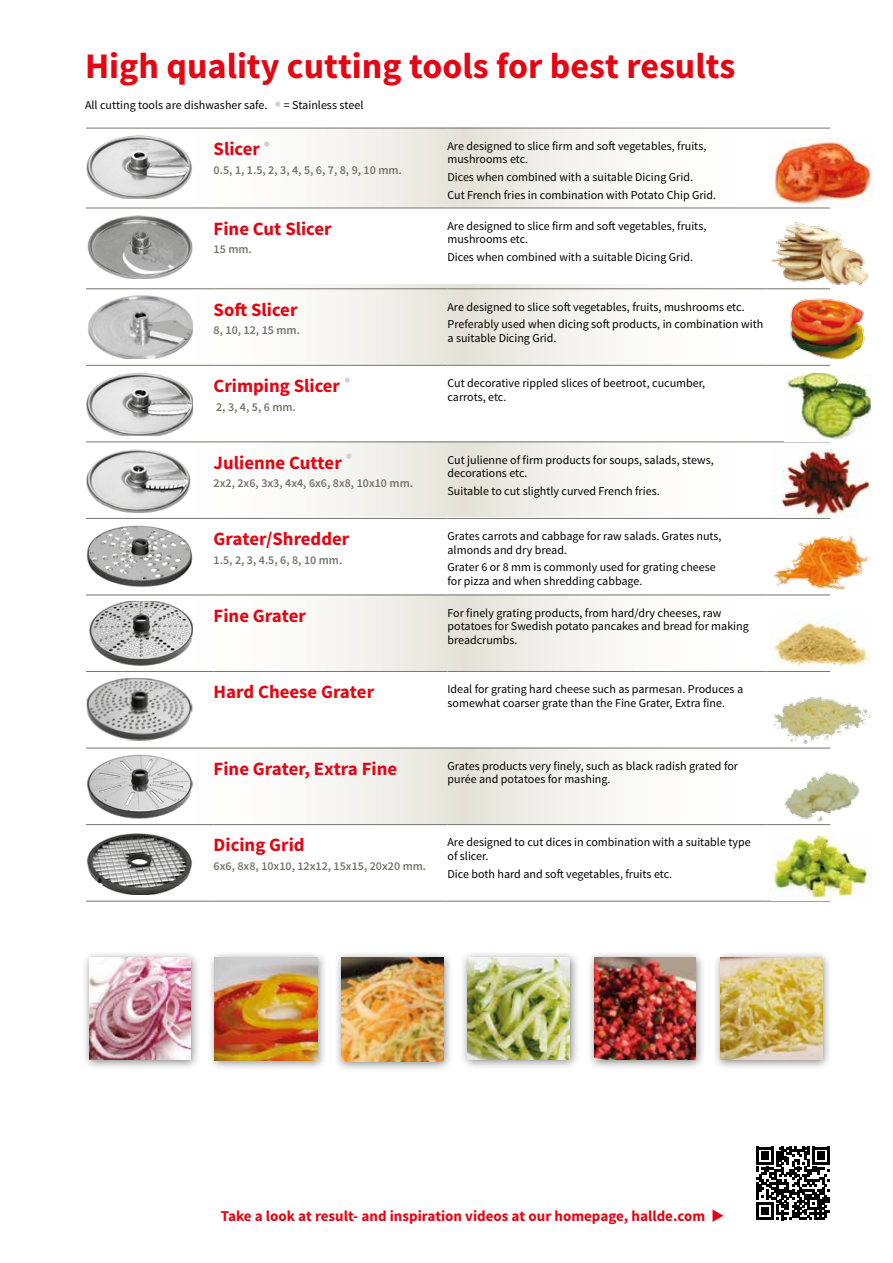
<style>
.page{position:relative;width:893px;height:1263px;background:#fff}
.page>*{position:absolute;margin:0;border:0;box-sizing:border-box;transform-origin:0 0}
.t1{font:700 36px "Source Sans Pro";color:#e30613}
.t2{font:700 18.75px "Source Sans Pro";color:#e30613}
.t3{font:700 15px "Source Sans Pro";color:#e30613}
.t4{font:12px/13.5px "Source Sans Pro";color:#000}
.t5{font:600 12px "Source Sans Pro";color:#76756a}
.s1{font-weight:700;font-size:18.75px;color:#d0d0d0}
</style>
<div class="page">
<div style="left:81px;top:950px;width:120px;height:121px;background:#000;opacity:.5"></div>
<img style="left:89px;top:958px;width:101px;height:102px">
<div style="left:207px;top:950px;width:121px;height:121px;background:#000;opacity:.5"></div>
<img style="left:215px;top:958px;width:102px;height:102px">
<div style="left:334px;top:950px;width:120px;height:122px;background:#000;opacity:.5"></div>
<img style="left:341px;top:958px;width:102px;height:103px">
<div style="left:460px;top:950px;width:120px;height:120px;background:#000;opacity:.5"></div>
<img style="left:468px;top:958px;width:102px;height:101px">
<div style="left:586px;top:950px;width:120px;height:121px;background:#000;opacity:.5"></div>
<img style="left:594px;top:958px;width:102px;height:102px">
<div style="left:713px;top:950px;width:120px;height:121px;background:#000;opacity:.5"></div>
<img style="left:720px;top:958px;width:102px;height:102px">
<svg style="left:756px;top:1147px;width:74px;height:73px"></svg>
<svg style="left:86px;top:285px;width:378px;height:80px"></svg>
<div style="left:464px;top:285px;width:379px;height:79px;background:linear-gradient(to right,#ebeae2,#fff)"></div>
<div style="left:86px;top:128px;width:378px;height:80px;background:linear-gradient(to right,#fff,#ecebe3)"></div>
<div style="left:464px;top:128px;width:379px;height:79px;background:linear-gradient(to right,#ebe9e1,#fff)"></div>
<div style="left:86px;top:441px;width:378px;height:76px;background:linear-gradient(to right,#fff,#ebeae2)"></div>
<div style="left:464px;top:441px;width:379px;height:76px;background:linear-gradient(to right,#ebe9e1,#fff)"></div>
<div style="left:86px;top:595px;width:378px;height:76px;background:linear-gradient(to right,#fff,#ecebe3)"></div>
<div style="left:464px;top:594px;width:379px;height:77px;background:linear-gradient(to right,#ebe9e1,#fff)"></div>
<div style="left:86px;top:748px;width:378px;height:76px;background:linear-gradient(to right,#fff,#eceae2)"></div>
<div style="left:464px;top:747px;width:379px;height:77px;background:linear-gradient(to right,#ebe9e1,#fff)"></div>
<hr style="left:214px;top:128px;width:233px;height:1px;background:#76756a">
<hr style="left:86px;top:208px;width:128px;height:1px;background:#76756a">
<hr style="left:214px;top:208px;width:233px;height:1px;background:#76756a">
<hr style="left:86px;top:288px;width:128px;height:1px;background:#76756a">
<hr style="left:214px;top:288px;width:233px;height:1px;background:#76756a">
<hr style="left:86px;top:365px;width:128px;height:1px;background:#76756a">
<hr style="left:214px;top:365px;width:233px;height:1px;background:#76756a">
<hr style="left:214px;top:441px;width:233px;height:1px;background:#76756a">
<hr style="left:214px;top:518px;width:233px;height:1px;background:#76756a">
<hr style="left:214px;top:595px;width:233px;height:1px;background:#76756a">
<hr style="left:214px;top:671px;width:233px;height:1px;background:#76756a">
<hr style="left:447px;top:671px;width:319px;height:1px;background:#76756a">
<hr style="left:214px;top:748px;width:233px;height:1px;background:#76756a">
<hr style="left:447px;top:748px;width:319px;height:1px;background:#76756a">
<hr style="left:86px;top:824px;width:128px;height:1px;background:#76756a">
<hr style="left:214px;top:824px;width:233px;height:1px;background:#76756a">
<hr style="left:214px;top:901px;width:233px;height:1px;background:#76756a">
<hr style="left:86px;top:128px;width:128px;height:1px;background:#76756a">
<hr style="left:447px;top:128px;width:319px;height:1px;background:#76756a">
<hr style="left:766px;top:128px;width:64px;height:1px;background:#76756a">
<hr style="left:447px;top:208px;width:319px;height:1px;background:#76756a">
<hr style="left:766px;top:208px;width:64px;height:1px;background:#76756a">
<hr style="left:447px;top:288px;width:319px;height:1px;background:#76756a">
<hr style="left:766px;top:288px;width:64px;height:1px;background:#76756a">
<hr style="left:447px;top:365px;width:319px;height:1px;background:#76756a">
<hr style="left:766px;top:365px;width:64px;height:1px;background:#76756a">
<hr style="left:86px;top:441px;width:128px;height:1px;background:#76756a">
<hr style="left:447px;top:441px;width:319px;height:1px;background:#76756a">
<hr style="left:766px;top:441px;width:64px;height:1px;background:#76756a">
<hr style="left:447px;top:518px;width:319px;height:1px;background:#76756a">
<hr style="left:766px;top:518px;width:64px;height:1px;background:#76756a">
<hr style="left:86px;top:595px;width:128px;height:1px;background:#76756a">
<hr style="left:447px;top:595px;width:319px;height:1px;background:#76756a">
<hr style="left:766px;top:595px;width:64px;height:1px;background:#76756a">
<hr style="left:86px;top:671px;width:128px;height:1px;background:#76756a">
<hr style="left:766px;top:671px;width:64px;height:1px;background:#76756a">
<hr style="left:766px;top:748px;width:64px;height:1px;background:#76756a">
<hr style="left:86px;top:518px;width:128px;height:1px;background:#76756a">
<hr style="left:86px;top:748px;width:128px;height:1px;background:#76756a">
<hr style="left:447px;top:824px;width:319px;height:1px;background:#76756a">
<hr style="left:766px;top:824px;width:64px;height:1px;background:#76756a">
<hr style="left:86px;top:901px;width:128px;height:1px;background:#76756a">
<hr style="left:447px;top:901px;width:319px;height:1px;background:#76756a">
<hr style="left:766px;top:901px;width:64px;height:1px;background:#76756a">
<img style="left:86px;top:134px;width:106px;height:64px">
<img style="left:87px;top:215px;width:105px;height:63px">
<img style="left:86px;top:295px;width:106px;height:64px">
<img style="left:86px;top:373px;width:106px;height:62px">
<img style="left:86px;top:448px;width:106px;height:64px">
<img style="left:86px;top:525px;width:106px;height:62px">
<img style="left:88px;top:601px;width:104px;height:64px">
<img style="left:86px;top:678px;width:106px;height:64px">
<img style="left:87px;top:754px;width:105px;height:64px">
<img style="left:87px;top:833px;width:105px;height:62px">
<img style="left:785px;top:373px;width:87px;height:67px">
<img style="left:771px;top:612px;width:99px;height:58px">
<img style="left:773px;top:450px;width:100px;height:68px">
<img style="left:771px;top:138px;width:102px;height:68px">
<img style="left:784px;top:296px;width:81px;height:66px">
<img style="left:771px;top:832px;width:102px;height:68px">
<img style="left:773px;top:535px;width:97px;height:55px">
<img style="left:771px;top:222px;width:98px;height:66px">
<img style="left:773px;top:697px;width:98px;height:47px">
<img style="left:780px;top:767px;width:80px;height:56px">
<h1 class="t1" style="left:85px;top:43px;width:652px">High quality cutting tools for best results</h1>
<p class="t4" style="left:85px;top:98px;width:280px">All cutting tools are dishwasher safe. <span class="s1">•</span> = Stainless steel</p>
<h2 class="t2" style="left:214px;top:137px;width:58px">Slicer <sup>•</sup></h2>
<p class="t5" style="left:214px;top:162px;width:190px">0.5, 1, 1.5, 2, 3, 4, 5, 6, 7, 8, 9, 10 mm.</p>
<p class="t4" style="left:447px;top:139px;width:260px">Are designed to slice firm and soft vegetables, fruits, mushrooms etc.</p>
<p class="t4" style="left:447px;top:168px;width:270px;line-height:17.7px">Dices when combined with a suitable Dicing Grid.<br>Cut French fries in combination with Potato Chip Grid.</p>
<h2 class="t2" style="left:214px;top:217px;width:120px">Fine Cut Slicer</h2>
<p class="t5" style="left:214px;top:242px;width:40px">15 mm.</p>
<h2 class="t2" style="left:214px;top:297px;width:85px">Soft Slicer</h2>
<p class="t5" style="left:214px;top:323px;width:88px">8, 10, 12, 15 mm.</p>
<h2 class="t2" style="left:214px;top:374px;width:138px">Crimping Slicer <sup>•</sup></h2>
<p class="t5" style="left:216px;top:399px;width:81px">2, 3, 4, 5, 6 mm.</p>
<h2 class="t2" style="left:214px;top:450px;width:140px">Julienne Cutter <sup>•</sup></h2>
<p class="t5" style="left:214px;top:476px;width:201px">2x2, 2x6, 3x3, 4x4, 6x6, 8x8, 10x10 mm.</p>
<h2 class="t2" style="left:214px;top:527px;width:137px">Grater/Shredder</h2>
<p class="t5" style="left:214px;top:552px;width:130px">1.5, 2, 3, 4.5, 6, 8, 10 mm.</p>
<p class="t4" style="left:447px;top:219px;width:260px">Are designed to slice firm and soft vegetables, fruits, mushrooms etc.</p>
<p class="t4" style="left:447px;top:250px;width:247px">Dices when combined with a suitable Dicing Grid.</p>
<p class="t4" style="left:447px;top:298px;width:317px;line-height:17.7px">Are designed to slice soft vegetables, fruits, mushrooms etc.<br>Preferably used when dicing soft products, in combination with</p>
<p class="t4" style="left:447px;top:331px;width:111px">a suitable Dicing Grid.</p>
<p class="t4" style="left:447px;top:377px;width:259px">Cut decorative rippled slices of beetroot, cucumber, carrots, etc.</p>
<p class="t4" style="left:447px;top:453px;width:268px">Cut julienne of firm products for soups, salads, stews, decorations etc.</p>
<p class="t4" style="left:447px;top:484px;width:214px">Suitable to cut slightly curved French fries.</p>
<p class="t4" style="left:447px;top:530px;width:276px">Grates carrots and cabbage for raw salads. Grates nuts, almonds and dry bread.</p>
<p class="t4" style="left:447px;top:561px;width:270px">Grater 6 or 8 mm is commonly used for grating cheese for pizza and when shredding cabbage.</p>
<h2 class="t2" style="left:214px;top:603px;width:94px">Fine Grater</h2>
<p class="t4" style="left:447px;top:606px;width:303px">For finely grating products, from hard/dry cheeses, raw potatoes for Swedish potato pancakes and bread for making breadcrumbs.</p>
<h2 class="t2" style="left:214px;top:680px;width:162px">Hard Cheese Grater</h2>
<p class="t4" style="left:447px;top:683px;width:297px">Ideal for grating hard cheese such as parmesan. Produces a somewhat coarser grate than the Fine Grater, Extra fine.</p>
<h2 class="t2" style="left:214px;top:757px;width:185px">Fine Grater, Extra Fine</h2>
<p class="t4" style="left:447px;top:759px;width:292px">Grates products very finely, such as black radish grated for purée and potatoes for mashing.</p>
<h2 class="t2" style="left:214px;top:833px;width:92px">Dicing Grid</h2>
<p class="t5" style="left:214px;top:858px;width:214px">6x6, 8x8, 10x10, 12x12, 15x15, 20x20 mm.</p>
<p class="t4" style="left:447px;top:836px;width:305px">Are designed to cut dices in combination with a suitable type of slicer.</p>
<p class="t4" style="left:447px;top:867px;width:226px">Dice both hard and soft vegetables, fruits etc.</p>
<p class="t3" style="left:221px;top:1206px;width:506px">Take a look at result- and inspiration videos at our homepage, hallde.com ◆</p>
</div>
